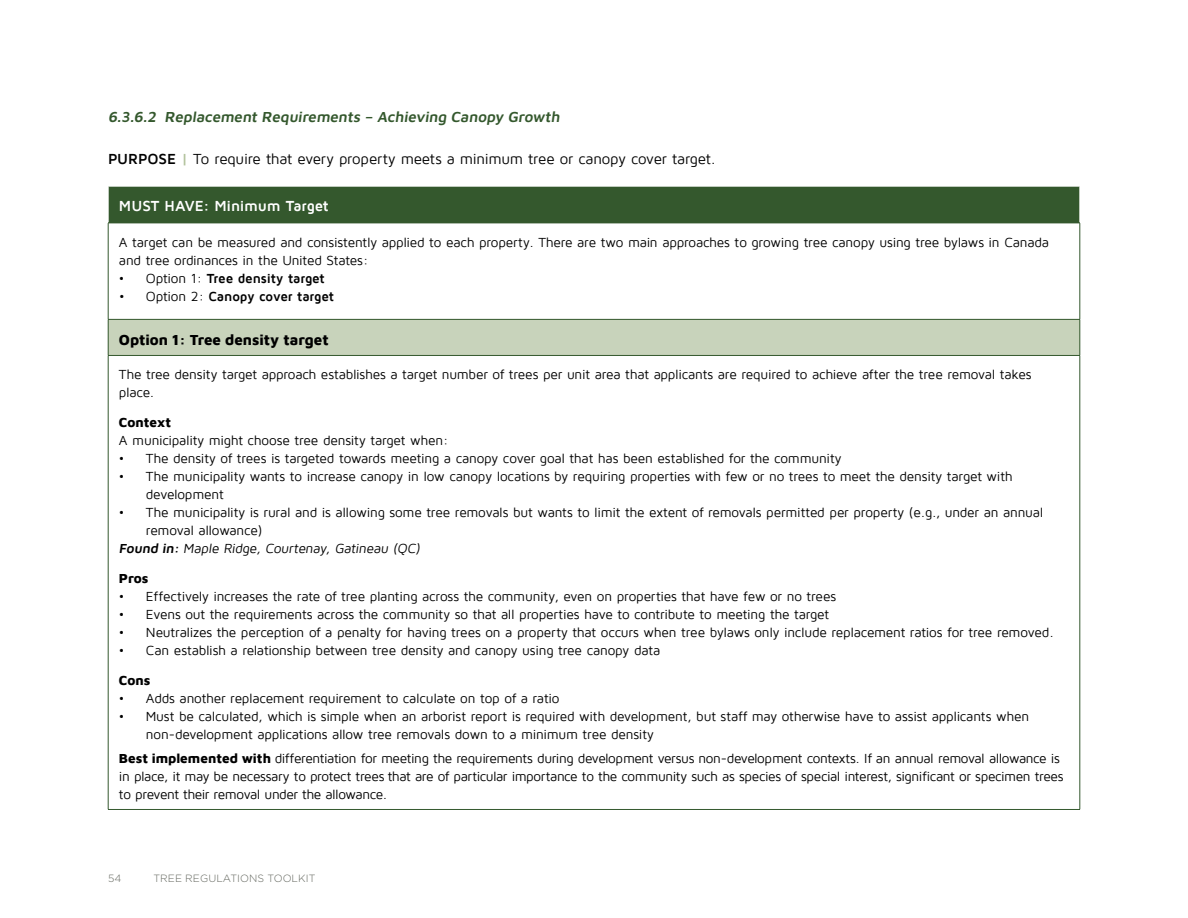
<style>
.page{position:relative;width:1188px;height:918px;background:#fff}
.page>*{position:absolute;margin:0;border:0;box-sizing:border-box;transform-origin:0 0}
.t1{font:15px "Maven Pro";letter-spacing:-.015em;color:#000}
.t2{font:600 15px "Maven Pro";color:#34582d}
.t3{font:800 15px "Maven Pro";color:#000}
.t4{font:700 15px "Maven Pro";letter-spacing:-.02em;color:#fff}
.t5{font:13.5px/18px "Maven Pro";letter-spacing:-.015em;color:#000}
.t6{font:700 13.5px "Maven Pro";letter-spacing:-.015em;color:#000}
.t7{font:800 13.5px "Maven Pro";color:#000}
.t8{font:300 10.5px "Gotham";letter-spacing:.005em;color:#63665e}
.s1{font-weight:700}
.s2{font-weight:700;color:#b2c29c}
.s3{font-weight:400}
.s4{font-weight:600}
.s5{font-weight:800}
</style>
<div class="page">
<div style="left:108px;top:186px;width:972px;height:37px;background:#34582d"></div>
<div style="left:108px;top:319px;width:972px;height:36px;background:#c8d3bb"></div>
<hr style="left:108px;top:356px;width:1px;height:453px;background:#34582d">
<hr style="left:1080px;top:356px;width:1px;height:453px;background:#34582d">
<hr style="left:108px;top:186px;width:972px;height:1px;background:#fff">
<hr style="left:108px;top:186px;width:1px;height:37px;background:#fff">
<hr style="left:108px;top:809px;width:972px;height:1px;background:#34582d">
<hr style="left:108px;top:319px;width:972px;height:1px;background:#34582d">
<hr style="left:108px;top:320px;width:1px;height:35px;background:#34582d">
<hr style="left:1080px;top:320px;width:1px;height:35px;background:#34582d">
<hr style="left:108px;top:355px;width:972px;height:1px;background:#34582d">
<hr style="left:108px;top:223px;width:972px;height:1px;background:#34582d">
<hr style="left:108px;top:223px;width:1px;height:96px;background:#34582d">
<hr style="left:1080px;top:223px;width:1px;height:96px;background:#34582d">
<p class="t2" style="left:108px;top:107px;width:456px">6.3.6.2 Replacement Requirements – Achieving Canopy Growth</p>
<p class="t1" style="left:108px;top:152px;width:609px"><span class="s1">PURPOSE</span> <span class="s2">|</span> To require that every property meets a minimum tree or canopy cover target.</p>
<p class="t4" style="left:119px;top:198px;width:211px">MUST HAVE: Minimum Target</p>
<p class="t5" style="left:119px;top:233px;width:931px">A target can be measured and consistently applied to each property. There are two main approaches to growing tree canopy using tree bylaws in Canada and tree ordinances in the United States:</p>
<p class="t6" style="left:119px;top:271px;width:207px"><span class="s3">• Option 1:</span> Tree density target</p>
<p class="t6" style="left:119px;top:289px;width:216px"><span class="s3">• Option 2:</span> Canopy cover target</p>
<p class="t3" style="left:119px;top:329px;width:211px">Option 1: Tree density target</p>
<p class="t5" style="left:119px;top:366px;width:914px">The tree density target approach establishes a target number of trees per unit area that applicants are required to achieve after the tree removal takes place.</p>
<p class="t7" style="left:119px;top:413px;width:54px">Context</p>
<p class="t5" style="left:119px;top:432px;width:331px">A municipality might choose tree density target when:</p>
<p class="t5" style="left:119px;top:450px;width:724px">• The density of trees is targeted towards meeting a canopy cover goal that has been established for the community</p>
<p class="t5" style="left:146px;top:468px;width:868px;text-indent:-27px">• The municipality wants to increase canopy in low canopy locations by requiring properties with few or no trees to meet the density target with development</p>
<p class="t5" style="left:119px;top:504px;width:926px">• The municipality is rural and is allowing some tree removals but wants to limit the extent of removals permitted per property (e.g., under an annual</p>
<p class="t5" style="left:146px;top:522px;width:118px">removal allowance)</p>
<p class="t5" style="left:119px;top:540px;width:305px"><span class="s4">Found in:</span> Maple Ridge, Courtenay, Gatineau (QC)</p>
<p class="t7" style="left:119px;top:569px;width:31px">Pros</p>
<p class="t5" style="left:119px;top:588px;width:719px">• Effectively increases the rate of tree planting across the community, even on properties that have few or no trees</p>
<p class="t5" style="left:119px;top:606px;width:712px">• Evens out the requirements across the community so that all properties have to contribute to meeting the target</p>
<p class="t5" style="left:119px;top:624px;width:936px">• Neutralizes the perception of a penalty for having trees on a property that occurs when tree bylaws only include replacement ratios for tree removed.</p>
<p class="t5" style="left:119px;top:642px;width:543px">• Can establish a relationship between tree density and canopy using tree canopy data</p>
<p class="t7" style="left:119px;top:671px;width:33px">Cons</p>
<p class="t5" style="left:119px;top:690px;width:442px">• Adds another replacement requirement to calculate on top of a ratio</p>
<p class="t5" style="left:146px;top:708px;width:885px;text-indent:-27px">• Must be calculated, which is simple when an arborist report is required with development, but staff may otherwise have to assist applicants when non-development applications allow tree removals down to a minimum tree density</p>
<p class="t5" style="left:119px;top:749px;width:946px"><span class="s5">Best implemented with</span> differentiation for meeting the requirements during development versus non-development contexts. If an annual removal allowance is in place, it may be necessary to protect trees that are of particular importance to the community such as species of special interest, significant or specimen trees to prevent their removal under the allowance.</p>
<p class="t8" style="left:108px;top:871px;width:15px">54</p>
<p class="t8" style="left:153px;top:871px;width:164px">TREE REGULATIONS TOOLKIT</p>
</div>
